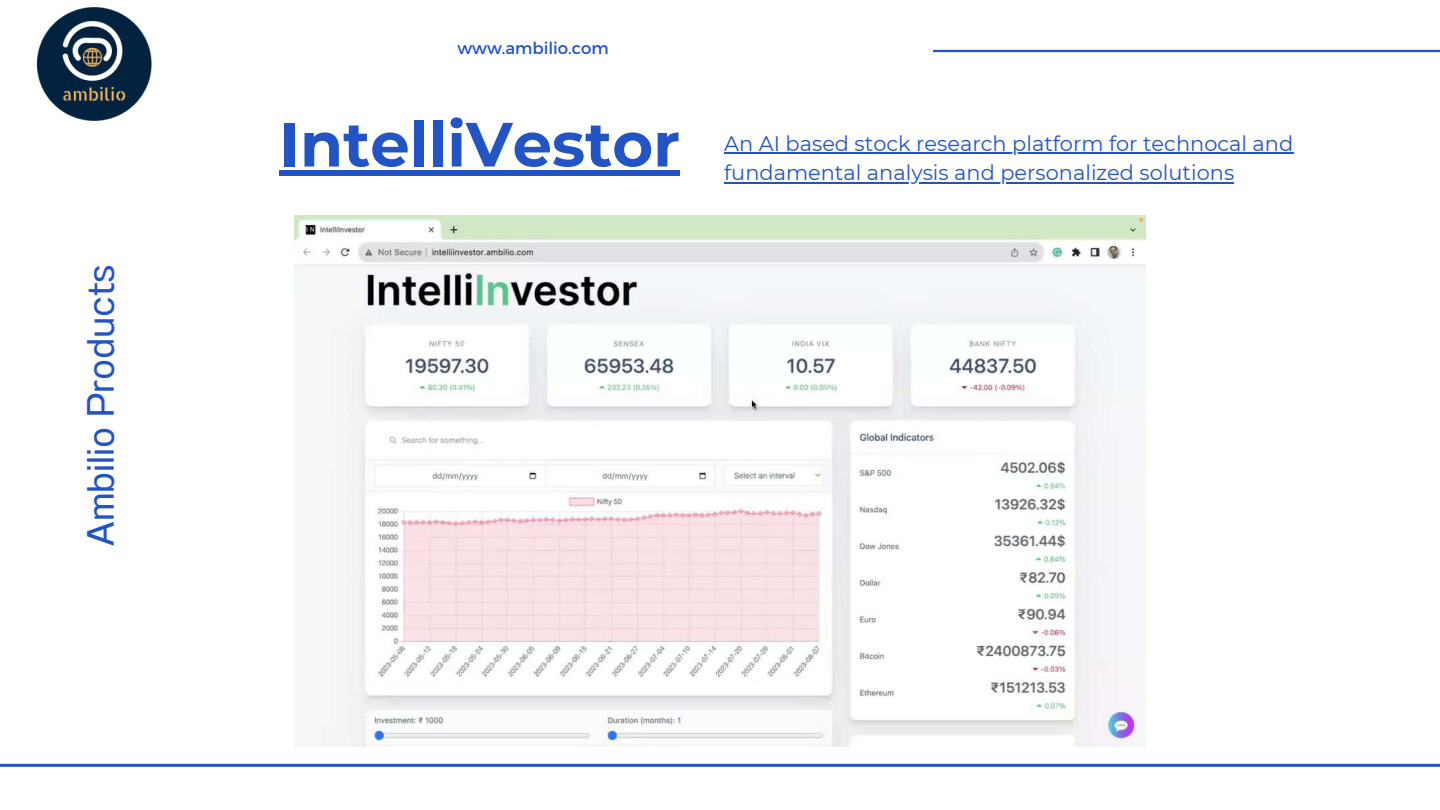
<style>
.page{position:relative;width:1440px;height:810px;background:#fff}
.page>*{position:absolute;margin:0;border:0;box-sizing:border-box;transform-origin:0 0}
.t1{font:700 62.4px "Montserrat";color:#2254c5}
.t2{font:38px "Anantason";color:#2254c5}
.t3{font:20.9px/29.2px "Montserrat";color:#2254c5}
.t4{font:16.6px "Montserrat";color:#2254c5}
</style>
<div class="page">
<hr style="left:0;top:764px;width:1440px;height:3px;background:#2254c5">
<img style="left:295px;top:215px;width:850px;height:532px">
<div style="left:280px;top:170px;width:400px;height:6px;background:#2254c5"></div>
<hr style="left:724px;top:153px;width:569px;height:1px;background:#2254c5">
<hr style="left:724px;top:182px;width:510px;height:1px;background:#2254c5">
<hr style="left:933px;top:50px;width:507px;height:2px;background:#2254c5">
<img style="left:36px;top:7px;width:116px;height:114px">
<h2 class="t2" style="left:79px;top:546px;width:283px;rotate:-90deg">Ambilio Products</h2>
<p class="t4" style="left:457px;top:38px;width:153px">www.ambilio.com</p>
<h1 class="t1" style="left:280px;top:106px;width:402px">IntelliVestor</h1>
<p class="t3" style="left:724px;top:129px;width:571px">An AI based stock research platform for technocal and fundamental analysis and personalized solutions</p>
</div>
